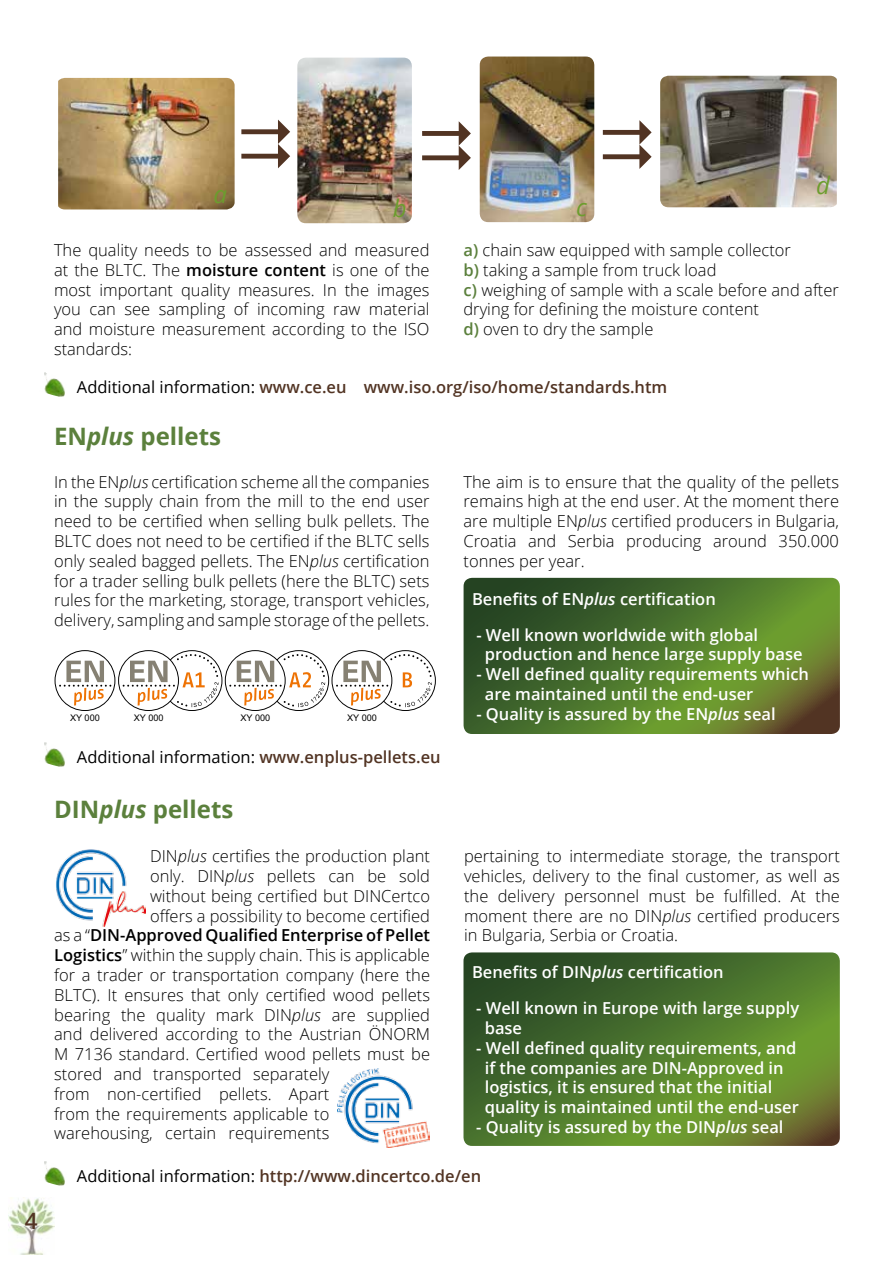
<style>
.page{position:relative;width:893px;height:1263px;background:#fff}
.page>*{position:absolute;margin:0;border:0;box-sizing:border-box;transform-origin:0 0}
.t1{font:700 24px "Open Sans";color:#5b803c}
.t2{font:italic 24px "Open Sans";color:#6c9d2e}
.t3{font:600 22.5px "Open Sans";color:#523423}
.t4{font:300 16.5px/19.8px "Open Sans";color:#000;text-align:justify}
.t5{font:600 16.5px/19.8px "Open Sans";color:#fff}
.t6{font:600 16.5px "Open Sans";color:#523423}
.t7{font:16.5px "Open Sans";color:#000}
.t8{font:600 16.5px "Open Sans";color:#000}
.t9{font:9.15px "Arial";color:#000}
.s1{font-weight:600}
.s2{font-weight:600;color:#5b803c}
.s3{font-weight:400;color:#000}
.s4{font-style:italic}
.s5{font-weight:600;color:#523423}
.s6{font-weight:300}
</style>
<div class="page">
<img style="left:9px;top:1197px;width:45px;height:58px">
<img style="left:44px;top:372px;width:21px;height:25px">
<img style="left:44px;top:742px;width:21px;height:25px">
<img style="left:44px;top:1161px;width:21px;height:25px">
<svg style="left:464px;top:578px;width:376px;height:156px;background:#4e712c"></svg>
<svg style="left:463px;top:952px;width:377px;height:194px;background:#50762d"></svg>
<svg style="left:55px;top:650px;width:381px;height:61px"></svg>
<img style="left:338px;top:1068px;width:91px;height:80px">
<img style="left:56px;top:849px;width:90px;height:77px">
<img style="left:297px;top:58px;width:115px;height:165px">
<img style="left:480px;top:57px;width:114px;height:165px">
<img style="left:660px;top:76px;width:177px;height:131px">
<img style="left:58px;top:78px;width:177px;height:131px">
<h2 class="t3" style="left:25px;top:1205px;width:14px">4</h2>
<h1 class="t2" style="left:214px;top:178px;width:15px">a</h1>
<h1 class="t2" style="left:393px;top:192px;width:15px">b</h1>
<h1 class="t2" style="left:576px;top:191px;width:12px">c</h1>
<h1 class="t2" style="left:816px;top:169px;width:15px">d</h1>
<p class="t4" style="left:54px;top:240px;width:377px">The quality needs to be assessed and measured at the BLTC. The <span class="s1">moisture content</span> is one of the most important quality measures. In the images you can see sampling of incoming raw material and moisture measurement according to the ISO standards:</p>
<p class="t4" style="left:463px;top:240px;width:377px;text-align:left"><span class="s2">a)</span> chain saw equipped with sample collector<br><span class="s2">b)</span> taking a sample from truck load<br><span class="s2">c)</span> weighing of sample with a scale before and after drying for defining the moisture content<br><span class="s2">d)</span> oven to dry the sample</p>
<p class="t6" style="left:77px;top:375px;width:592px"><span class="s3">Additional information:</span> www.ce.eu www.iso.org/iso/home/standards.htm</p>
<h1 class="t1" style="left:54px;top:419px;width:168px">EN<span class="s4">plus</span> pellets</h1>
<p class="t4" style="left:54px;top:471px;width:377px">In the EN<span class="s4">plus</span> certification scheme all the companies in the supply chain from the mill to the end user need to be certified when selling bulk pellets. The BLTC does not need to be certified if the BLTC sells only sealed bagged pellets. The EN<span class="s4">plus</span> certification for a trader selling bulk pellets (here the BLTC) sets rules for the marketing, storage, transport vehicles, delivery, sampling and sample storage of the pellets.</p>
<p class="t4" style="left:464px;top:471px;width:377px">The aim is to ensure that the quality of the pellets remains high at the end user. At the moment there are multiple EN<span class="s4">plus</span> certified producers in Bulgaria, Croatia and Serbia producing around 350.000 tonnes per year.</p>
<p class="t5" style="left:472px;top:588px;width:245px">Benefits of EN<span class="s4">plus</span> certification</p>
<p class="t5" style="left:485px;top:624px;width:319px;text-indent:-8px">- Well known worldwide with global production and hence large supply base</p>
<p class="t5" style="left:485px;top:664px;width:326px;text-indent:-8px">- Well defined quality requirements which are maintained until the end-user</p>
<p class="t5" style="left:476px;top:704px;width:301px">- Quality is assured by the EN<span class="s4">plus</span> seal</p>
<p class="t9" style="left:70px;top:712px;width:31px">XY 000</p>
<p class="t9" style="left:134px;top:712px;width:31px">XY 000</p>
<p class="t9" style="left:240px;top:712px;width:31px">XY 000</p>
<p class="t9" style="left:347px;top:712px;width:31px">XY 000</p>
<p class="t7" style="left:77px;top:745px;width:365px">Additional information: <span class="s5">www.enplus-pellets.eu</span></p>
<h1 class="t1" style="left:54px;top:792px;width:181px">DIN<span class="s4">plus</span> pellets</h1>
<p class="t4" style="left:150px;top:846px;width:281px">DIN<span class="s4">plus</span> certifies the production plant</p>
<p class="t4" style="left:150px;top:866px;width:281px">only. DIN<span class="s4">plus</span> pellets can be sold</p>
<p class="t4" style="left:150px;top:885px;width:281px">without being certified but DINCertco</p>
<p class="t4" style="left:150px;top:905px;width:281px">offers a possibility to become certified</p>
<p class="t8" style="left:54px;top:924px;width:377px"><span class="s6">as a “</span>DIN-Approved Qualified Enterprise of Pellet</p>
<p class="t4" style="left:54px;top:945px;width:377px"><span class="s1">Logistics</span>” within the supply chain. This is applicable</p>
<p class="t4" style="left:54px;top:965px;width:377px">for a trader or transportation company (here the</p>
<p class="t4" style="left:54px;top:984px;width:377px">BLTC). It ensures that only certified wood pellets</p>
<p class="t4" style="left:54px;top:1004px;width:377px">bearing the quality mark DIN<span class="s4">plus</span> are supplied</p>
<p class="t4" style="left:54px;top:1024px;width:377px">and delivered according to the Austrian ÖNORM</p>
<p class="t4" style="left:54px;top:1044px;width:377px">M 7136 standard. Certified wood pellets must be</p>
<p class="t4" style="left:54px;top:1064px;width:277px">stored and transported separately</p>
<p class="t4" style="left:54px;top:1083px;width:277px">from non-certified pellets. Apart</p>
<p class="t4" style="left:54px;top:1103px;width:277px">from the requirements applicable to</p>
<p class="t4" style="left:54px;top:1123px;width:277px">warehousing, certain requirements</p>
<p class="t4" style="left:464px;top:846px;width:377px">pertaining to intermediate storage, the transport vehicles, delivery to the final customer, as well as the delivery personnel must be fulfilled. At the moment there are no DIN<span class="s4">plus</span> certified producers in Bulgaria, Serbia or Croatia.</p>
<p class="t5" style="left:472px;top:962px;width:253px">Benefits of DIN<span class="s4">plus</span> certification</p>
<p class="t5" style="left:485px;top:998px;width:316px;text-indent:-8px">- Well known in Europe with large supply base</p>
<p class="t5" style="left:485px;top:1037px;width:316px;text-indent:-8px">- Well defined quality requirements, and if the companies are DIN-Approved in logistics, it is ensured that the initial quality is maintained until the end-user</p>
<p class="t5" style="left:476px;top:1117px;width:309px">- Quality is assured by the DIN<span class="s4">plus</span> seal</p>
<p class="t6" style="left:77px;top:1164px;width:406px"><span class="s3">Additional information:</span> http://www.dincertco.de/en</p>
</div>
